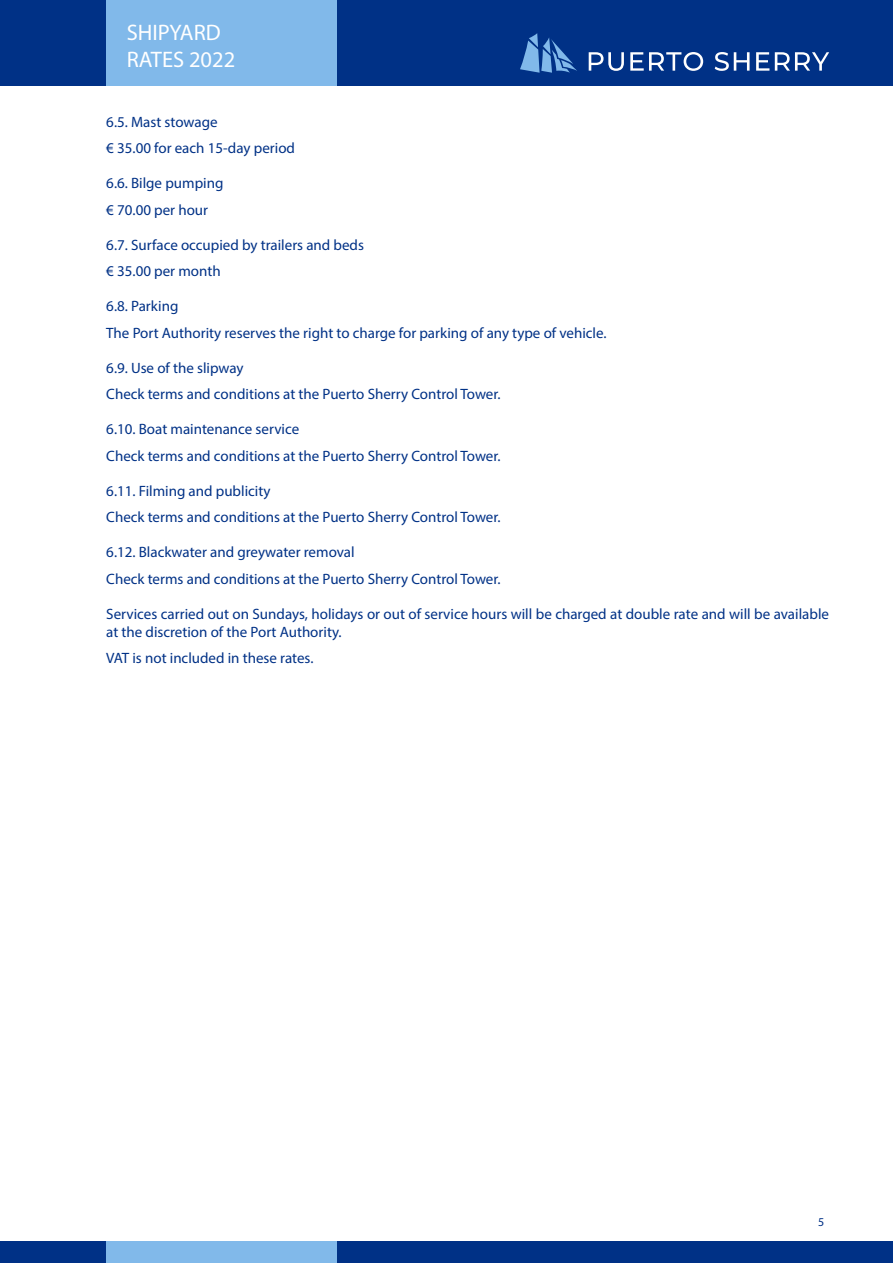
<style>
.page{position:relative;width:893px;height:1263px;background:#fff}
.page>*{position:absolute;margin:0;border:0;box-sizing:border-box;transform-origin:0 0}
.t1{font:22.5px "Myriad Pro";color:#fff}
.t2{font:15px/18px "Myriad Pro";color:#003186}
.t3{font:12px "Myriad Pro";color:#003186}
</style>
<div class="page">
<div style="left:1px;top:0;width:892px;height:85px;background:#003186"></div>
<div style="left:106px;top:0;width:231px;height:85px;background:#81b9ea"></div>
<div style="left:0;top:1242px;width:893px;height:21px;background:#003186"></div>
<svg style="left:589px;top:52px;width:35px;height:19px"></svg>
<svg style="left:630px;top:52px;width:73px;height:19px"></svg>
<svg style="left:715px;top:52px;width:35px;height:19px"></svg>
<svg style="left:756px;top:52px;width:13px;height:19px"></svg>
<svg style="left:775px;top:52px;width:54px;height:19px"></svg>
<svg style="left:520px;top:33px;width:57px;height:40px"></svg>
<div style="left:106px;top:1242px;width:231px;height:21px;background:#81b9ea"></div>
<p class="t1" style="left:127px;top:19px;width:96px">SHIPYARD</p>
<p class="t1" style="left:127px;top:46px;width:110px">RATES 2022</p>
<p class="t2" style="left:106px;top:112px;width:113px">6.5. Mast stowage</p>
<p class="t2" style="left:106px;top:139px;width:190px">€ 35.00 for each 15-day period</p>
<p class="t2" style="left:106px;top:174px;width:119px">6.6. Bilge pumping</p>
<p class="t2" style="left:106px;top:201px;width:103px">€ 70.00 per hour</p>
<p class="t2" style="left:106px;top:236px;width:259px">6.7. Surface occupied by trailers and beds</p>
<p class="t2" style="left:106px;top:262px;width:116px">€ 35.00 per month</p>
<p class="t2" style="left:106px;top:297px;width:74px">6.8. Parking</p>
<p class="t2" style="left:106px;top:324px;width:502px">The Port Authority reserves the right to charge for parking of any type of vehicle.</p>
<p class="t2" style="left:106px;top:359px;width:139px">6.9. Use of the slipway</p>
<p class="t2" style="left:106px;top:385px;width:396px">Check terms and conditions at the Puerto Sherry Control Tower.</p>
<p class="t2" style="left:106px;top:420px;width:194px">6.10. Boat maintenance service</p>
<p class="t2" style="left:106px;top:447px;width:396px">Check terms and conditions at the Puerto Sherry Control Tower.</p>
<p class="t2" style="left:106px;top:482px;width:166px">6.11. Filming and publicity</p>
<p class="t2" style="left:106px;top:508px;width:396px">Check terms and conditions at the Puerto Sherry Control Tower.</p>
<p class="t2" style="left:106px;top:543px;width:250px">6.12. Blackwater and greywater removal</p>
<p class="t2" style="left:106px;top:570px;width:396px">Check terms and conditions at the Puerto Sherry Control Tower.</p>
<p class="t2" style="left:106px;top:605px;width:724px">Services carried out on Sundays, holidays or out of service hours will be charged at double rate and will be available at the discretion of the Port Authority.</p>
<p class="t2" style="left:106px;top:649px;width:209px">VAT is not included in these rates.</p>
<p class="t3" style="left:818px;top:1215px;width:8px">5</p>
</div>
